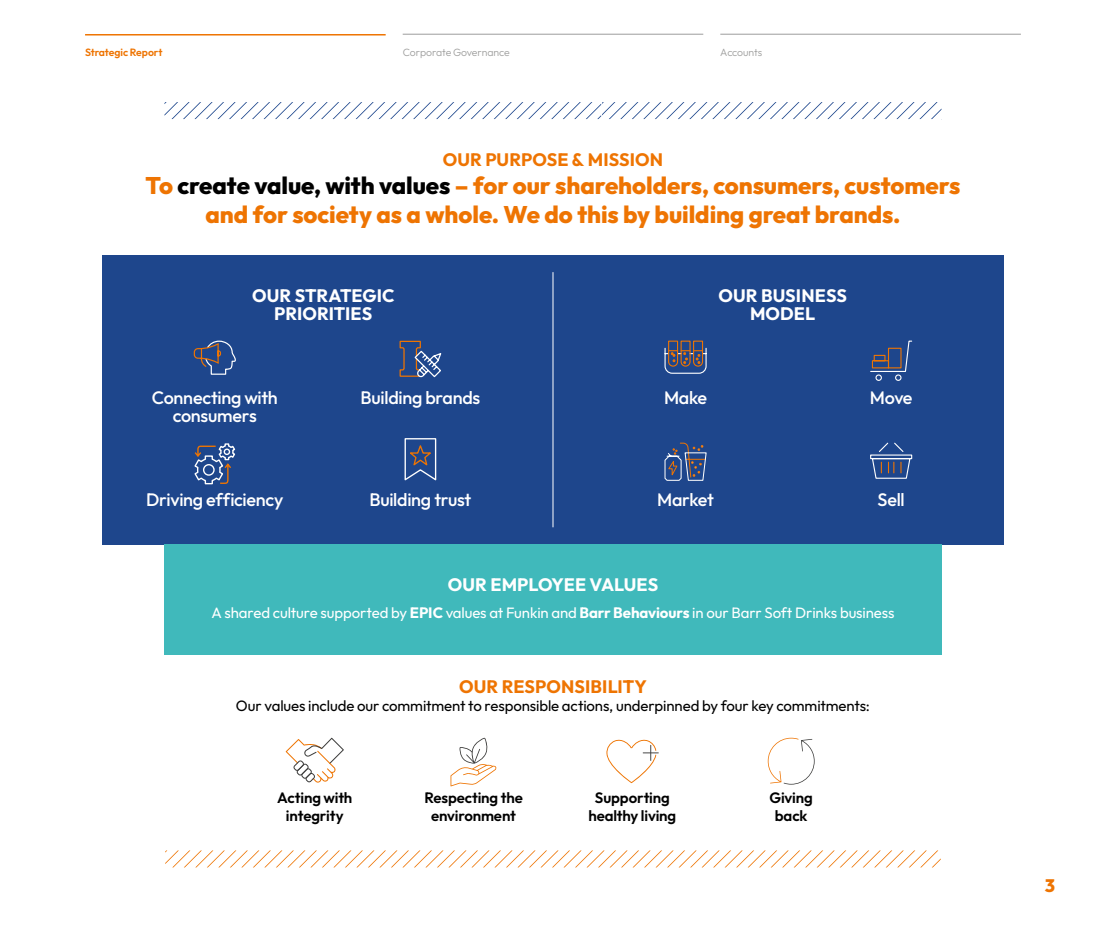
<style>
.page{position:relative;width:1106px;height:927px;background:#fff}
.page>*{position:absolute;margin:0;border:0;box-sizing:border-box;transform-origin:0 0}
.t1{font:800 24px/28.5px "Outfit";letter-spacing:-.005em;color:#ee7402;text-align:center}
.t2{font:500 18px/18px "Outfit";letter-spacing:-.015em;color:#fff;text-align:center}
.t3{font:700 18px/18px "Outfit";letter-spacing:.005em;color:#fff;text-align:center}
.t4{font:700 18px "Outfit";letter-spacing:.005em;color:#ee7402}
.t5{font:800 18px "Outfit";color:#ee7402}
.t6{font:15px "Outfit";letter-spacing:-.01em;color:#fff}
.t7{font:15px "Outfit";letter-spacing:-.005em;color:#000}
.t8{font:600 15px/18px "Outfit";letter-spacing:-.01em;color:#000;text-align:center}
.t9{font:300 10.5px "Outfit";letter-spacing:-.01em;color:#9d9d9c}
.t10{font:600 10.5px "Outfit";letter-spacing:-.01em;color:#ee7402}
.s1{color:#000}
.s2{font-weight:700}
</style>
<div class="page">
<hr style="left:85px;top:34px;width:301px;height:2px;background:#ee7402">
<hr style="left:403px;top:34px;width:300px;height:1px;background:#9d9d9c">
<hr style="left:720px;top:34px;width:300px;height:1px;background:#9d9d9c">
<div style="left:102px;top:255px;width:901px;height:290px;background:#1e468c"></div>
<svg style="left:194px;top:341px;width:42px;height:34px"></svg>
<svg style="left:194px;top:443px;width:41px;height:41px"></svg>
<svg style="left:399px;top:341px;width:42px;height:36px"></svg>
<svg style="left:404px;top:438px;width:32px;height:42px"></svg>
<svg style="left:164px;top:102px;width:777px;height:17px"></svg>
<svg style="left:165px;top:850px;width:775px;height:17px"></svg>
<div style="left:164px;top:544px;width:777px;height:111px;background:#40b9bb"></div>
<svg style="left:664px;top:341px;width:42px;height:33px"></svg>
<svg style="left:286px;top:738px;width:58px;height:45px"></svg>
<svg style="left:664px;top:443px;width:42px;height:38px"></svg>
<svg style="left:450px;top:738px;width:46px;height:48px"></svg>
<svg style="left:870px;top:341px;width:42px;height:40px"></svg>
<svg style="left:606px;top:739px;width:52px;height:44px"></svg>
<svg style="left:870px;top:443px;width:42px;height:36px"></svg>
<svg style="left:767px;top:738px;width:47px;height:47px"></svg>
<hr style="left:552px;top:272px;width:1px;height:255px;background:#fff">
<p class="t10" style="left:85px;top:47px;width:79px">Strategic Report</p>
<p class="t9" style="left:403px;top:47px;width:109px">Corporate Governance</p>
<p class="t9" style="left:720px;top:47px;width:43px">Accounts</p>
<p class="t4" style="left:443px;top:149px;width:222px">OUR PURPOSE &amp; MISSION</p>
<p class="t1" style="left:145px;top:171px;width:816px">To <span class="s1">create value, with values</span> – for our shareholders, consumers, customers and for society as a whole. We do this by building great brands.</p>
<p class="t3" style="left:252px;top:286px;width:144px">OUR STRATEGIC<br>PRIORITIES</p>
<p class="t3" style="left:718px;top:286px;width:130px">OUR BUSINESS<br>MODEL</p>
<p class="t2" style="left:152px;top:388px;width:127px">Connecting with consumers</p>
<p class="t2" style="left:360px;top:388px;width:121px">Building brands</p>
<p class="t2" style="left:664px;top:388px;width:45px">Make</p>
<p class="t2" style="left:870px;top:388px;width:44px">Move</p>
<p class="t2" style="left:146px;top:490px;width:139px">Driving efficiency</p>
<p class="t2" style="left:369px;top:490px;width:104px">Building trust</p>
<p class="t2" style="left:657px;top:490px;width:58px">Market</p>
<p class="t2" style="left:877px;top:490px;width:29px">Sell</p>
<p class="t3" style="left:448px;top:576px;width:212px">OUR EMPLOYEE VALUES</p>
<p class="t6" style="left:211px;top:604px;width:684px">A shared culture supported by <span class="s2">EPIC</span> values at Funkin and <span class="s2">Barr Behaviours</span> in our Barr Soft Drinks business</p>
<p class="t4" style="left:459px;top:676px;width:189px">OUR RESPONSIBILITY</p>
<p class="t7" style="left:236px;top:697px;width:635px">Our values include our commitment to responsible actions, underpinned by four key commitments:</p>
<p class="t8" style="left:277px;top:788px;width:77px">Acting with integrity</p>
<p class="t8" style="left:424px;top:788px;width:100px">Respecting the environment</p>
<p class="t8" style="left:588px;top:788px;width:89px">Supporting healthy living</p>
<p class="t8" style="left:769px;top:788px;width:45px">Giving back</p>
<p class="t5" style="left:1044px;top:875px;width:12px">3</p>
</div>
